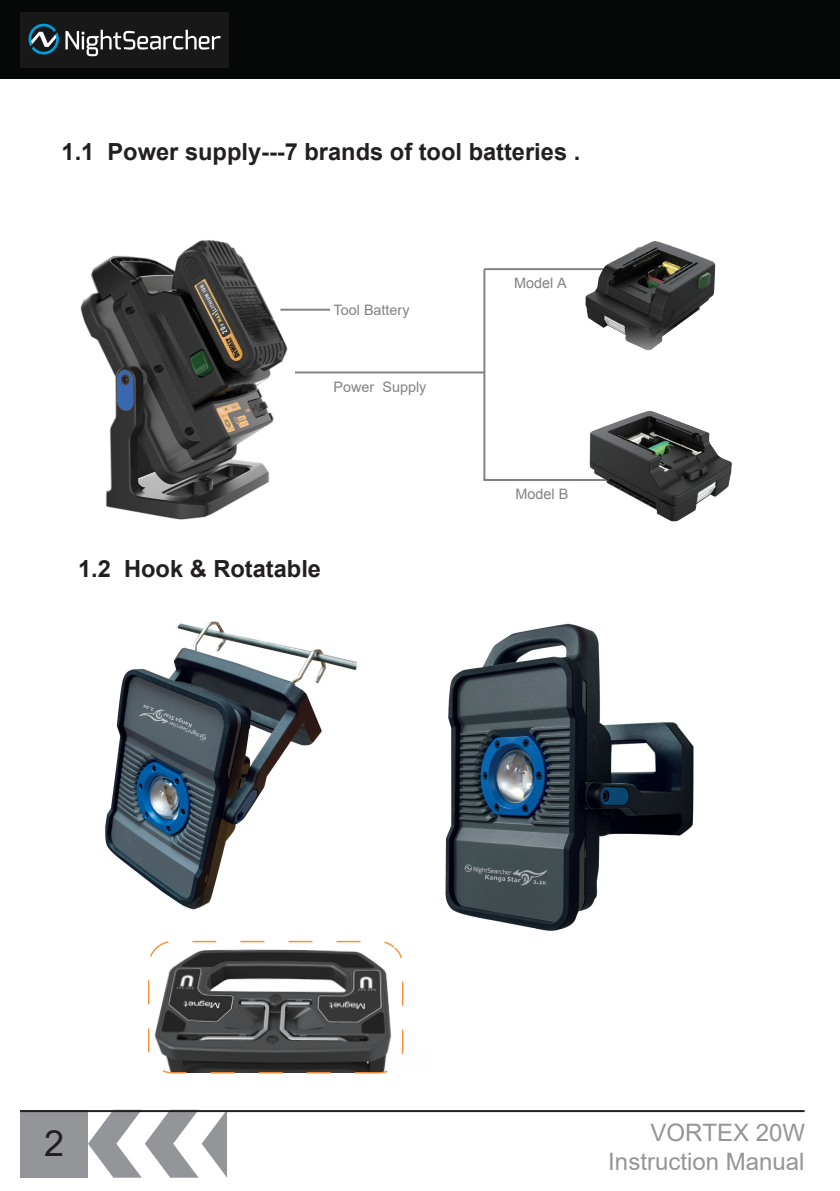
<style>
.page{position:relative;width:840px;height:1191px;background:#fff}
.page>*{position:absolute;margin:0;border:0;box-sizing:border-box;transform-origin:0 0}
.t1{font:36px "Arial";color:#231f20}
.t2{font:24px/28.8px "Arial";color:#939598;text-align:right}
.t3{font:700 23.6px "Arial";color:#231f20}
.t4{font:14.4px "Arial";color:#808285}
.t5{font:14.4px "Arial";color:#808285}
</style>
<div class="page">
<img style="left:80px;top:240px;width:254px;height:280px">
<hr style="left:295px;top:371px;width:189px;height:2px;background:#808285">
<hr style="left:280px;top:309px;width:50px;height:2px;background:#808285">
<hr style="left:483px;top:269px;width:2px;height:211px;background:#808285">
<hr style="left:484px;top:268px;width:130px;height:2px;background:#808285">
<hr style="left:483px;top:479px;width:135px;height:2px;background:#808285">
<div style="left:0;top:0;width:839px;height:79px;background:#050806"></div>
<svg style="left:88px;top:1109px;width:139px;height:68px"></svg>
<div style="left:20px;top:1109px;width:68px;height:68px;background:#939598"></div>
<hr style="left:20px;top:1110px;width:784px;height:2px;background:#231f20">
<img style="left:585px;top:241px;width:130px;height:110px">
<img style="left:589px;top:411px;width:142px;height:111px">
<img style="left:151px;top:943px;width:253px;height:129px">
<div style="left:148px;top:940px;width:255px;height:133px;border:2px dashed #f7943b;border-radius:24px"></div>
<img style="left:20px;top:12px;width:209px;height:55px">
<img style="left:105px;top:621px;width:253px;height:289px">
<img style="left:394px;top:623px;width:300px;height:324px">
<p class="t3" style="left:61px;top:135px;width:520px">1.1 Power supply---7 brands of tool batteries .</p>
<p class="t4" style="left:333px;top:300px;width:77px">Tool Battery</p>
<p class="t4" style="left:333px;top:377px;width:94px">Power Supply</p>
<p class="t3" style="left:78px;top:552px;width:244px">1.2 Hook &amp; Rotatable</p>
<p class="t5" style="left:513px;top:273px;width:54px">Model A</p>
<p class="t5" style="left:515px;top:484px;width:54px">Model B</p>
<h1 class="t1" style="left:44px;top:1118px;width:22px">2</h1>
<p class="t2" style="left:608px;top:1118px;width:198px">VORTEX 20W<br>Instruction Manual</p>
</div>
